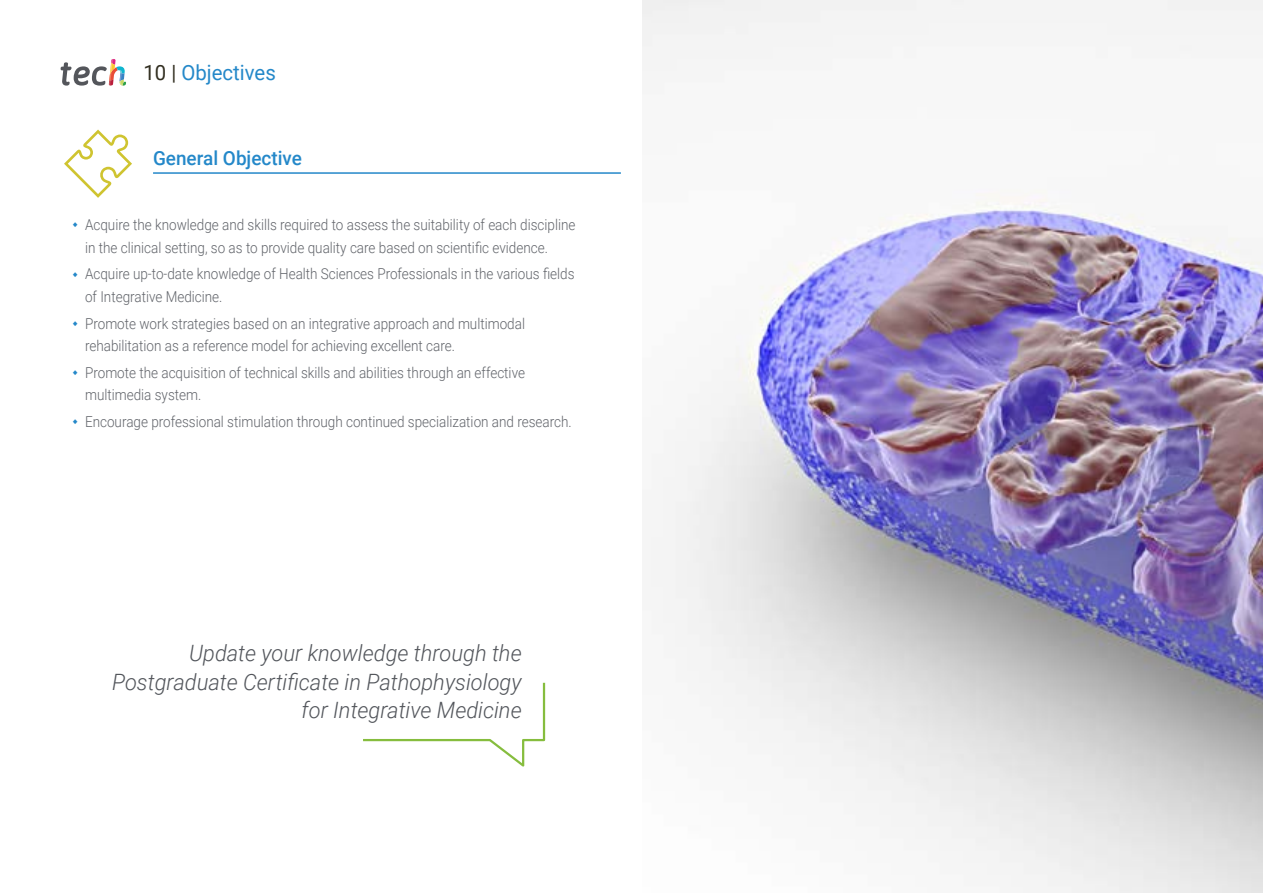
<style>
.page{position:relative;width:1263px;height:893px;background:#fff}
.page>*{position:absolute;margin:0;border:0;box-sizing:border-box;transform-origin:0 0}
.t1{font:italic 300 22.5px/28.5px "Roboto";color:#52555b;text-align:right}
.t2{font:21px "Roboto";color:#2488c9}
.t3{font:500 19.5px "Roboto";color:#2488c9}
.t4{font:300 15px/22.5px "Roboto";color:#61646a;scale:.9 1}
.s1{color:#312e20}
</style>
<div class="page">
<hr style="left:153px;top:173px;width:468px;height:1px;background:#2488c9">
<svg style="left:64px;top:130px;width:68px;height:68px"></svg>
<img style="left:642px;top:0;width:621px;height:893px">
<svg style="left:363px;top:682px;width:183px;height:85px"></svg>
<svg style="left:61px;top:59px;width:65px;height:27px"></svg>
<h2 class="t2" style="left:144px;top:57px;width:134px"><span class="s1">10 |</span> Objectives</h2>
<h3 class="t3" style="left:153px;top:144px;width:150px">General Objective</h3>
<p class="t4" style="left:85px;top:213px;width:546px">Acquire the knowledge and skills required to assess the suitability of each discipline in the clinical setting, so as to provide quality care based on scientific evidence.</p>
<p class="t4" style="left:85px;top:262px;width:545px">Acquire up-to-date knowledge of Health Sciences Professionals in the various fields of Integrative Medicine.</p>
<p class="t4" style="left:85px;top:311px;width:490px">Promote work strategies based on an integrative approach and multimodal rehabilitation as a reference model for achieving excellent care.</p>
<p class="t4" style="left:85px;top:361px;width:490px">Promote the acquisition of technical skills and abilities through an effective multimedia system.</p>
<p class="t4" style="left:85px;top:410px;width:542px">Encourage professional stimulation through continued specialization and research.</p>
<h1 class="t1" style="left:112px;top:638px;width:411px">Update your knowledge through the<br>Postgraduate Certificate in Pathophysiology for Integrative Medicine</h1>
</div>
